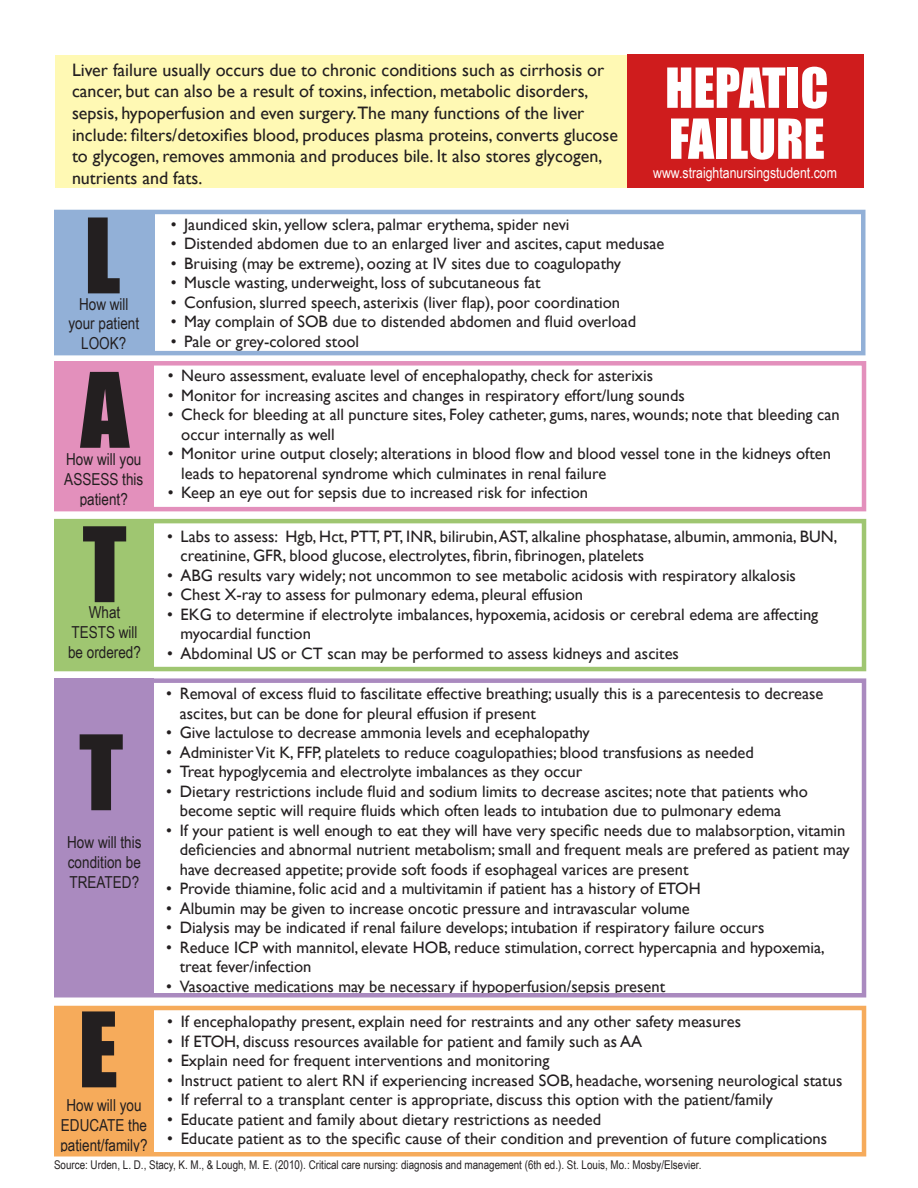
<style>
.page{position:relative;width:918px;height:1188px;background:#fff}
.page>*{position:absolute;margin:0;border:0;box-sizing:border-box;transform-origin:0 0}
.t1{font:96px "Impact";color:#231f20}
.t2{font:51px "Impact";color:#fff}
.t3{font:18px/21.6px "Gill Sans";color:#231f20}
.t4{font:16.5px/19.5px "Gill Sans";color:#231f20}
.t5{font:16.5px/19.8px "Arial Narrow";color:#231f20;text-align:center}
.t6{font:15px "Arial Narrow";color:#fff}
.t7{font:12px "Arial Narrow";color:#231f20}
</style>
<div class="page">
<div style="left:54px;top:1007px;width:100px;height:148px;background:#f6ab5b"></div>
<div style="left:54px;top:678px;width:100px;height:318px;background:#aa8abf"></div>
<div style="left:54px;top:519px;width:100px;height:150px;background:#9fc671"></div>
<div style="left:55px;top:210px;width:99px;height:142px;background:#92b0d7"></div>
<div style="left:55px;top:55px;width:573px;height:133px;background:#fff9b4"></div>
<div style="left:627px;top:54px;width:237px;height:133px;background:#cf1c1d"></div>
<div style="left:54px;top:210px;width:812px;height:145px;border:4px solid #92b0d7"></div>
<div style="left:54px;top:361px;width:100px;height:149px;background:#e390bc"></div>
<div style="left:54px;top:361px;width:812px;height:150px;border:4px solid #e390bc"></div>
<div style="left:54px;top:519px;width:812px;height:152px;border:4px solid #9fc671"></div>
<div style="left:54px;top:678px;width:812px;height:320px;border:4px solid #aa8abf"></div>
<div style="left:54px;top:1006px;width:812px;height:150px;border:4px solid #f6ab5b"></div>
<p class="t3" style="left:72px;top:59px;width:548px">Liver failure usually occurs due to chronic conditions such as cirrhosis or cancer, but can also be a result of toxins, infection, metabolic disorders, sepsis, hypoperfusion and even surgery.The many functions of the liver include: filters/detoxifies blood, produces plasma proteins, converts glucose to glycogen, removes ammonia and produces bile. It also stores glycogen, nutrients and fats.</p>
<p class="t2" style="left:665px;top:48px;width:165px">HEPATIC</p>
<p class="t2" style="left:669px;top:99px;width:157px">FAILURE</p>
<p class="t6" style="left:653px;top:162px;width:185px">www.straightanursingstudent.com</p>
<p class="t1" style="left:84px;top:181px;width:38px">L</p>
<p class="t5" style="left:68px;top:293px;width:72px">How will your patient<br>LOOK?</p>
<p class="t1" style="left:81px;top:336px;width:50px">A</p>
<p class="t5" style="left:64px;top:469px;width:80px">ASSESS this patient?</p>
<p class="t5" style="left:66px;top:449px;width:77px">How will you</p>
<p class="t1" style="left:82px;top:490px;width:46px">T</p>
<p class="t5" style="left:89px;top:602px;width:33px">What</p>
<p class="t5" style="left:71px;top:622px;width:68px">TESTS will</p>
<p class="t5" style="left:68px;top:642px;width:74px">be ordered?</p>
<p class="t1" style="left:79px;top:698px;width:46px">T</p>
<p class="t5" style="left:67px;top:832px;width:76px;text-align:justify">How will this condition be TREATED?</p>
<p class="t4" style="left:171px;top:214px;width:400px">• Jaundiced skin, yellow sclera, palmar erythema, spider nevi</p>
<p class="t4" style="left:171px;top:234px;width:495px">• Distended abdomen due to an enlarged liver and ascites, caput medusae</p>
<p class="t4" style="left:171px;top:253px;width:452px">• Bruising (may be extreme), oozing at IV sites due to coagulopathy</p>
<p class="t4" style="left:171px;top:273px;width:372px">• Muscle wasting, underweight, loss of subcutaneous fat</p>
<p class="t4" style="left:171px;top:292px;width:451px">• Confusion, slurred speech, asterixis (liver flap), poor coordination</p>
<p class="t4" style="left:171px;top:312px;width:467px">• May complain of SOB due to distended abdomen and fluid overload</p>
<p class="t4" style="left:171px;top:331px;width:190px">• Pale or grey-colored stool</p>
<p class="t4" style="left:168px;top:366px;width:487px">• Neuro assessment, evaluate level of encephalopathy, check for asterixis</p>
<p class="t4" style="left:168px;top:385px;width:519px">• Monitor for increasing ascites and changes in respiratory effort/lung sounds</p>
<p class="t4" style="left:181px;top:405px;width:660px;text-indent:-14px">• Check for bleeding at all puncture sites, Foley catheter, gums, nares, wounds; note that bleeding can occur internally as well</p>
<p class="t4" style="left:181px;top:444px;width:651px;text-indent:-14px">• Monitor urine output closely; alterations in blood flow and blood vessel tone in the kidneys often leads to hepatorenal syndrome which culminates in renal failure</p>
<p class="t4" style="left:168px;top:483px;width:422px">• Keep an eye out for sepsis due to increased risk for infection</p>
<p class="t4" style="left:181px;top:526px;width:658px;text-indent:-14px">• Labs to assess: Hgb, Hct, PTT, PT, INR, bilirubin, AST, alkaline phosphatase, albumin, ammonia, BUN, creatinine, GFR, blood glucose, electrolytes, fibrin, fibrinogen, platelets</p>
<p class="t4" style="left:167px;top:565px;width:630px">• ABG results vary widely; not uncommon to see metabolic acidosis with respiratory alkalosis</p>
<p class="t4" style="left:167px;top:585px;width:417px">• Chest X-ray to assess for pulmonary edema, pleural effusion</p>
<p class="t4" style="left:181px;top:604px;width:639px;text-indent:-14px">• EKG to determine if electrolyte imbalances, hypoxemia, acidosis or cerebral edema are affecting myocardial function</p>
<p class="t4" style="left:167px;top:643px;width:513px">• Abdominal US or CT scan may be performed to assess kidneys and ascites</p>
<p class="t4" style="left:180px;top:684px;width:645px;text-indent:-14px">• Removal of excess fluid to fascilitate effective breathing; usually this is a parecentesis to decrease ascites, but can be done for pleural effusion if present</p>
<p class="t4" style="left:166px;top:723px;width:425px">• Give lactulose to decrease ammonia levels and ecephalopathy</p>
<p class="t4" style="left:166px;top:742px;width:589px">• Administer Vit K, FFP, platelets to reduce coagulopathies; blood transfusions as needed</p>
<p class="t4" style="left:166px;top:762px;width:418px">• Treat hypoglycemia and electrolyte imbalances as they occur</p>
<p class="t4" style="left:180px;top:781px;width:630px;text-indent:-14px">• Dietary restrictions include fluid and sodium limits to decrease ascites; note that patients who become septic will require fluids which often leads to intubation due to pulmonary edema</p>
<p class="t4" style="left:180px;top:820px;width:671px;text-indent:-14px">• If your patient is well enough to eat they will have very specific needs due to malabsorption, vitamin deficiencies and abnormal nutrient metabolism; small and frequent meals are prefered as patient may have decreased appetite; provide soft foods if esophageal varices are present</p>
<p class="t4" style="left:166px;top:879px;width:536px">• Provide thiamine, folic acid and a multivitamin if patient has a history of ETOH</p>
<p class="t4" style="left:166px;top:898px;width:525px">• Albumin may be given to increase oncotic pressure and intravascular volume</p>
<p class="t4" style="left:166px;top:918px;width:600px">• Dialysis may be indicated if renal failure develops; intubation if respiratory failure occurs</p>
<p class="t4" style="left:180px;top:937px;width:646px;text-indent:-14px">• Reduce ICP with mannitol, elevate HOB, reduce stimulation, correct hypercapnia and hypoxemia, treat fever/infection</p>
<p class="t4" style="left:166px;top:976px;width:500px">• Vasoactive medications may be necessary if hypoperfusion/sepsis present</p>
<p class="t1" style="left:78px;top:975px;width:41px">E</p>
<p class="t4" style="left:167px;top:1012px;width:575px">• If encephalopathy present, explain need for restraints and any other safety measures</p>
<p class="t4" style="left:167px;top:1031px;width:477px">• If ETOH, discuss resources available for patient and family such as AA</p>
<p class="t4" style="left:167px;top:1051px;width:384px">• Explain need for frequent interventions and monitoring</p>
<p class="t4" style="left:167px;top:1070px;width:677px">• Instruct patient to alert RN if experiencing increased SOB, headache, worsening neurological status</p>
<p class="t4" style="left:167px;top:1090px;width:607px">• If referral to a transplant center is appropriate, discuss this option with the patient/family</p>
<p class="t4" style="left:167px;top:1109px;width:435px">• Educate patient and family about dietary restrictions as needed</p>
<p class="t4" style="left:167px;top:1129px;width:662px">• Educate patient as to the specific cause of their condition and prevention of future complications</p>
<p class="t7" style="left:54px;top:1156px;width:649px">Source: Urden, L. D., Stacy, K. M., &amp; Lough, M. E. (2010). Critical care nursing: diagnosis and management (6th ed.). St. Louis, Mo.: Mosby/Elsevier.</p>
<p class="t5" style="left:60px;top:1095px;width:89px">How will you<br>EDUCATE the patient/family?</p>
</div>
